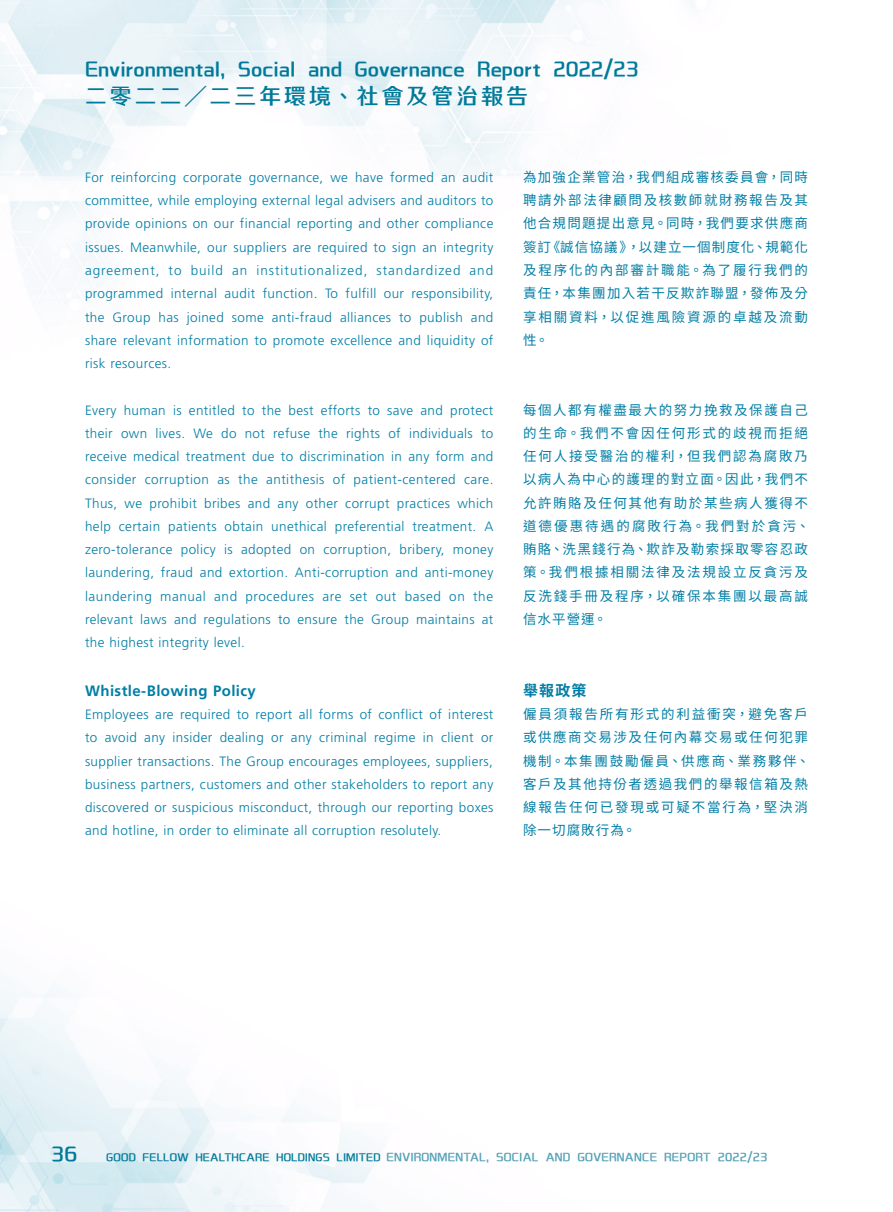
<style>
.page{position:relative;width:893px;height:1212px;background:#fff}
.page>*{position:absolute;margin:0;border:0;box-sizing:border-box;transform-origin:0 0}
.t1{font:22.5px "Tensentype Zhi Hei GB18030 W3";letter-spacing:-.005em;color:#007a9a}
.t2{font:21.75px "Tensentype Zhi Hei GB18030 W3";letter-spacing:.145em;color:#007a9a}
.Heading_2{font:700 15px "Frutiger LT Std";letter-spacing:.03em;color:#007ea5}
.C_Heading_2{font:700 15px "Source Han Sans TC";color:#007ea5}
.Body_Text{font:300 13.5px/23.2px "Frutiger LT Std";letter-spacing:.03em;color:#007ea5;text-align:justify}
.C_Body_Text{font:13.5px/23.2px "Source Han Sans TC";letter-spacing:.13em;color:#007ea5}
.t3{font:12.75px "Tensentype Zhi Hei GB18030 W3";letter-spacing:.005em;color:#54a1b7}
.s1{font-size:12px;color:#007a9a}
</style>
<div class="page">
<img style="left:0;top:0;width:695px;height:1212px">
<h1 class="t1" style="left:85px;top:53px;width:555px">Environmental, Social and Governance Report 2022/23</h1>
<h2 class="t2" style="left:85px;top:81px;width:444px">二零二二╱二三年環境﹑社會及管治報告</h2>
<p class="Body_Text" style="left:85px;top:166px;width:410px">For reinforcing corporate governance, we have formed an audit committee, while employing external legal advisers and auditors to provide opinions on our financial reporting and other compliance issues. Meanwhile, our suppliers are required to sign an integrity agreement, to build an institutionalized, standardized and programmed internal audit function. To fulfill our responsibility, the Group has joined some anti-fraud alliances to publish and share relevant information to promote excellence and liquidity of risk resources.</p>
<p class="Body_Text" style="left:85px;top:398px;width:410px">Every human is entitled to the best efforts to save and protect their own lives. We do not refuse the rights of individuals to receive medical treatment due to discrimination in any form and consider corruption as the antithesis of patient-centered care.<br>Thus, we prohibit bribes and any other corrupt practices which help certain patients obtain unethical preferential treatment. A zero-tolerance policy is adopted on corruption, bribery, money laundering, fraud and extortion. Anti-corruption and anti-money laundering manual and procedures are set out based on the relevant laws and regulations to ensure the Group maintains at the highest integrity level.</p>
<p class="Heading_2" style="left:85px;top:682px;width:172px">Whistle-Blowing Policy</p>
<p class="Body_Text" style="left:85px;top:703px;width:410px">Employees are required to report all forms of conflict of interest to avoid any insider dealing or any criminal regime in client or supplier transactions. The Group encourages employees, suppliers, business partners, customers and other stakeholders to report any discovered or suspicious misconduct, through our reporting boxes and hotline, in order to eliminate all corruption resolutely.</p>
<p class="C_Body_Text" style="left:523px;top:166px;width:286px;text-align:justify">為加強企業管治，我們組成審核委員會，同時聘請外部法律顧問及核數師就財務報告及其他合規問題提出意見。同時，我們要求供應商簽訂《誠信協議》，以建立一個制度化、規範化及程序化的內部審計職能。為了履行我們的責任，本集團加入若干反欺詐聯盟，發佈及分享相關資料，以促進風險資源的卓越及流動性。</p>
<p class="C_Body_Text" style="left:523px;top:398px;width:288px">每個人都有權盡最大的努力挽救及保護自己的生命。我們不會因任何形式的歧視而拒絕任何人接受醫治的權利，但我們認為腐敗乃以病人為中心的護理的對立面。因此，我們不允許賄賂及任何其他有助於某些病人獲得不道德優惠待遇的腐敗行為。我們對於貪污、賄賂、洗黑錢行為、欺詐及勒索採取零容忍政策。我們根據相關法律及法規設立反貪污及反洗錢手冊及程序，以確保本集團以最高誠信水平營運。</p>
<p class="C_Heading_2" style="left:523px;top:682px;width:65px">舉報政策</p>
<p class="C_Body_Text" style="left:523px;top:703px;width:288px">僱員須報告所有形式的利益衝突，避免客戶或供應商交易涉及任何內幕交易或任何犯罪機制。本集團鼓勵僱員、供應商、業務夥伴、客戶及其他持份者透過我們的舉報信箱及熱線報告任何已發現或可疑不當行為，堅決消除一切腐敗行為。</p>
<h1 class="t1" style="left:51px;top:1138px;width:28px">36</h1>
<p class="t3" style="left:106px;top:1148px;width:663px"><span class="s1">GOOD FELLOW HEALTHCARE HOLDINGS LIMITED</span> ENVIRONMENTAL, SOCIAL AND GOVERNANCE REPORT 2022/23</p>
</div>
